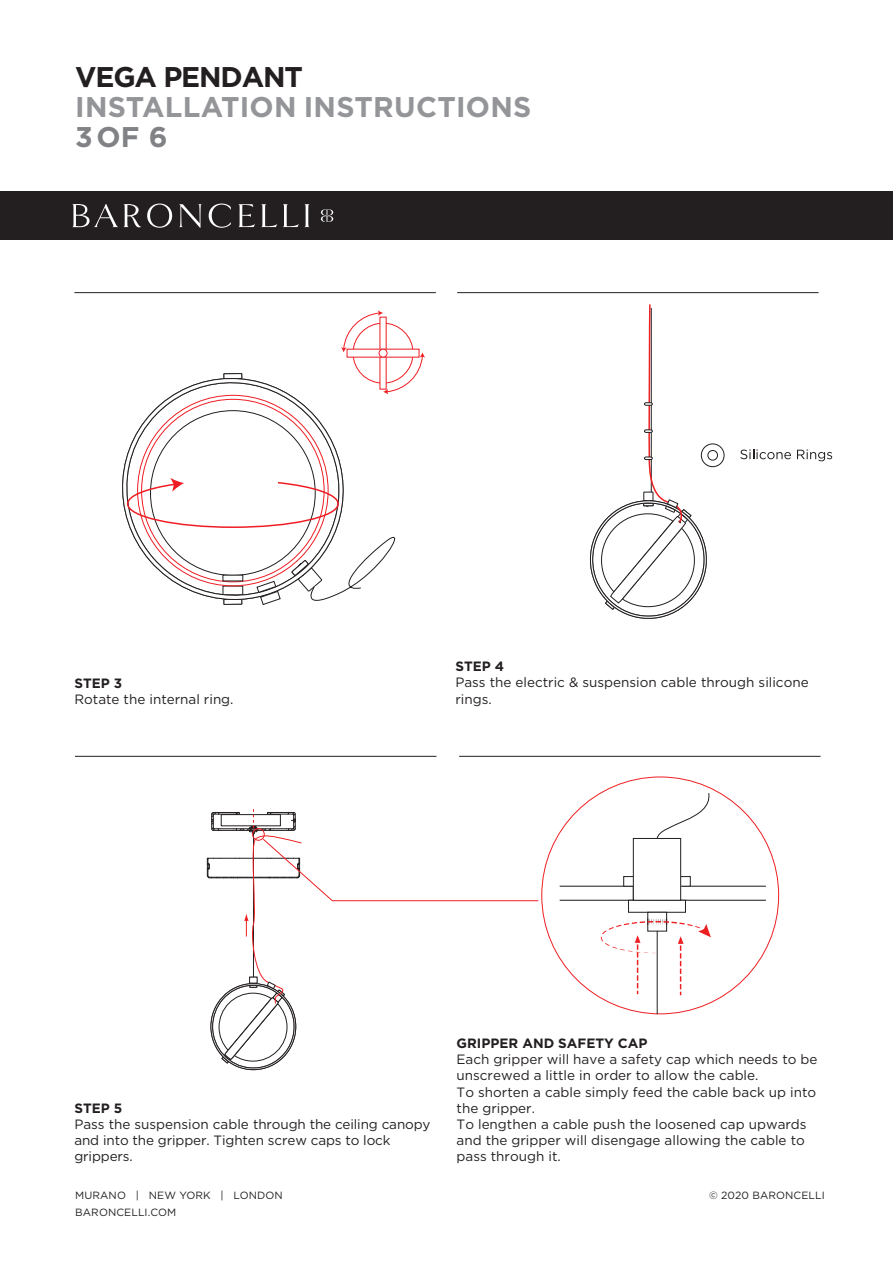
<style>
.page{position:relative;width:893px;height:1263px;background:#fff}
.page>*{position:absolute;margin:0;border:0;box-sizing:border-box;transform-origin:0 0}
.t1{font:700 28.5px "Gotham";letter-spacing:.01em;color:#939598}
.t2{font:700 28.5px "Gotham";letter-spacing:-.04em;color:#231f20}
.t3{font:700 28.5px "Gotham";color:#808285}
.t4{font:13.5px/16.2px "Gotham";color:#231f20}
.t5{font:700 13.5px "Gotham";color:#231f20}
.t6{font:10.5px/16.5px "Gotham";letter-spacing:.01em;color:#231f20}
</style>
<div class="page">
<hr style="left:75px;top:756px;width:361px;height:1px;background:#231f20">
<div style="left:0;top:191px;width:893px;height:49px;background:#231f20"></div>
<svg style="left:72px;top:204px;width:261px;height:24px"></svg>
<svg style="left:740px;top:449px;width:51px;height:10px"></svg>
<svg style="left:797px;top:449px;width:35px;height:12px"></svg>
<hr style="left:459px;top:756px;width:362px;height:1px;background:#231f20">
<hr style="left:74px;top:292px;width:362px;height:1px;background:#231f20">
<hr style="left:457px;top:292px;width:362px;height:1px;background:#231f20">
<svg style="left:701px;top:444px;width:23px;height:23px"></svg>
<div style="left:701px;top:444px;width:23px;height:23px;border:1px solid #231f20;border-radius:50%"></div>
<div style="left:708px;top:450px;width:9px;height:10px;background:#fff;border-radius:50%"></div>
<div style="left:708px;top:450px;width:10px;height:10px;border:1px solid #231f20;border-radius:50%"></div>
<hr style="left:657px;top:900px;width:109px;height:1px;background:#231f20">
<hr style="left:682px;top:886px;width:84px;height:1px;background:#231f20">
<div style="left:559px;top:886px;width:75px;height:15px;background:#fff;border:1px solid #231f20"></div>
<div style="left:628px;top:900px;width:58px;height:12px;background:#fff;border:1px solid #231f20"></div>
<div style="left:647px;top:912px;width:20px;height:19px;background:#fff;border:1px solid #231f20"></div>
<div style="left:680px;top:876px;width:10px;height:10px;background:#fff;border:1px solid #231f20"></div>
<div style="left:623px;top:876px;width:11px;height:10px;background:#fff;border:1px solid #231f20"></div>
<div style="left:633px;top:838px;width:48px;height:62px;background:#fff;border:1px solid #231f20"></div>
<hr style="left:657px;top:931px;width:1px;height:83px;background:#231f20">
<svg style="left:656px;top:793px;width:54px;height:46px"></svg>
<svg style="left:601px;top:918px;width:110px;height:76px"></svg>
<svg style="left:122px;top:373px;width:221px;height:144px"></svg>
<div style="left:150px;top:411px;width:165px;height:164px;background:#fff;border-radius:50%"></div>
<svg style="left:590px;top:304px;width:117px;height:315px"></svg>
<svg style="left:207px;top:809px;width:332px;height:261px"></svg>
<svg style="left:126px;top:478px;width:270px;height:127px"></svg>
<svg style="left:341px;top:310px;width:84px;height:84px"></svg>
<h1 class="t2" style="left:75px;top:59px;width:229px">VEGA PENDANT</h1>
<h1 class="t1" style="left:75px;top:89px;width:458px">INSTALLATION INSTRUCTIONS</h1>
<h1 class="t3" style="left:75px;top:119px;width:94px">3OF 6</h1>
<p class="t5" style="left:74px;top:675px;width:49px">STEP 3</p>
<p class="t4" style="left:74px;top:691px;width:161px">Rotate the internal ring.</p>
<p class="t5" style="left:455px;top:658px;width:50px">STEP 4</p>
<p class="t4" style="left:455px;top:674px;width:355px">Pass the electric &amp; suspension cable through silicone rings.</p>
<p class="t5" style="left:74px;top:1100px;width:50px">STEP 5</p>
<p class="t4" style="left:74px;top:1116px;width:358px">Pass the suspension cable through the ceiling canopy and into the gripper. Tighten screw caps to lock grippers.</p>
<p class="t5" style="left:457px;top:1035px;width:193px">GRIPPER AND SAFETY CAP</p>
<p class="t4" style="left:457px;top:1051px;width:362px">Each gripper will have a safety cap which needs to be unscrewed a little in order to allow the cable.<br>To shorten a cable simply feed the cable back up into the gripper.<br>To lengthen a cable push the loosened cap upwards and the gripper will disengage allowing the cable to pass through it.</p>
<p class="t6" style="left:75px;top:1187px;width:209px">MURANO | NEW YORK | LONDON<br>BARONCELLI.COM</p>
<p class="t6" style="left:709px;top:1187px;width:117px">© 2020 BARONCELLI</p>
</div>
